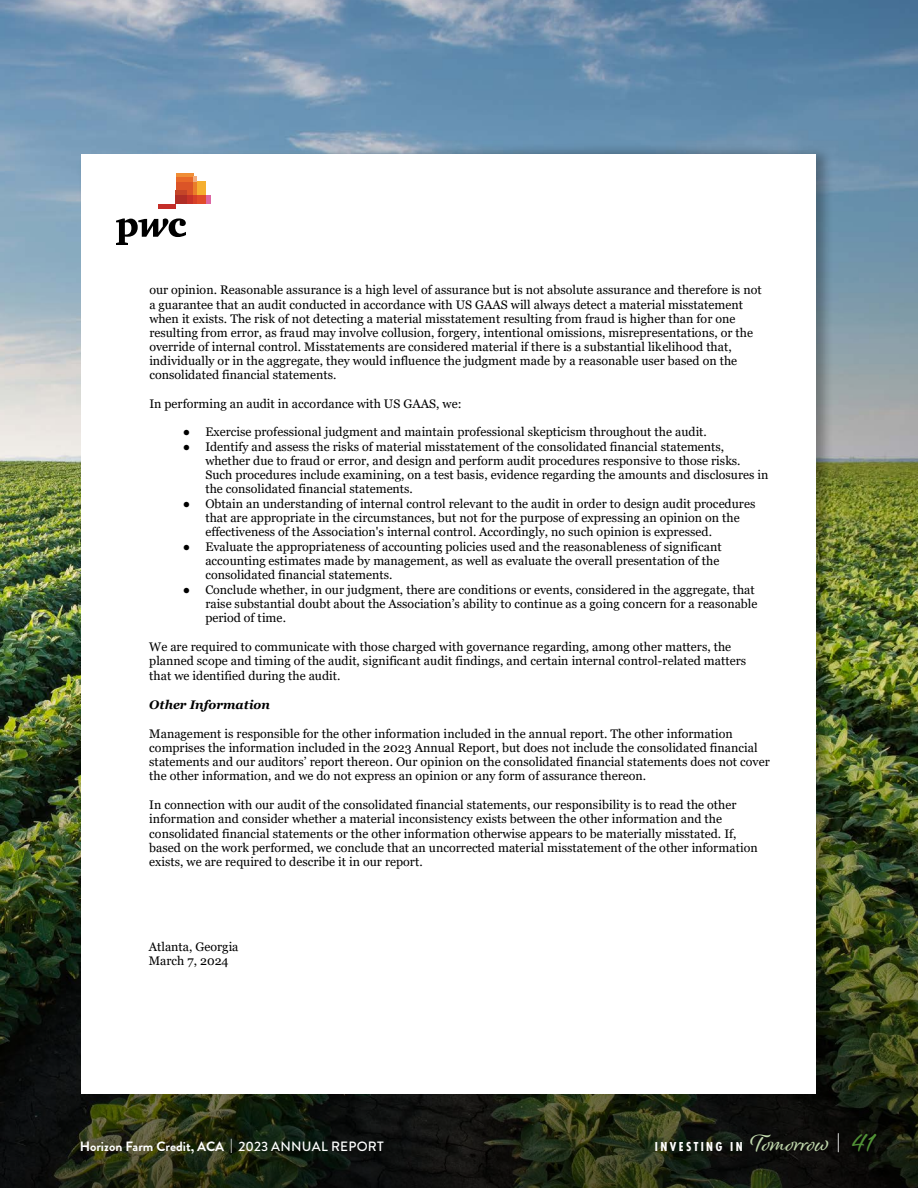
<style>
.page{position:relative;width:918px;height:1188px;background:#fff}
.page>*{position:absolute;margin:0;border:0;box-sizing:border-box;transform-origin:0 0}
.t1{font:700 13.5px "Brandon Grotesque";color:#fff}
.t2{font:700 13.5px "Futura PT Cond";letter-spacing:.18em;color:#fff}
.t3{font:12.45px/14.1px "Georgia";color:#000}
.t4{font:italic 700 12.45px "Georgia";color:#000}
.s1{font-family:"Calibri"}
.s2{font-weight:500}
.s3{font-family:"Alisha";font-weight:400;font-size:24px;color:#c2daae}
.s4{font-family:"Brandon Grotesque";font-weight:500;font-size:18px}
.s5{font-family:"Alisha";font-weight:400;font-size:30px;color:#519136}
</style>
<div class="page">
<img style="left:0;top:0;width:918px;height:510px">
<img style="left:0;top:510px;width:918px;height:678px">
<img style="left:77px;top:142px;width:757px;height:970px">
<img style="left:87px;top:151px;width:736px;height:952px">
<div style="left:81px;top:154px;width:735px;height:940px;background:#fff"></div>
<hr style="left:158px;top:204px;width:18px;height:4px;background:#c42e29">
<svg style="left:116px;top:218px;width:70px;height:27px"></svg>
<div style="left:176px;top:195px;width:11px;height:9px;background:#b02e26"></div>
<div style="left:176px;top:182px;width:17px;height:13px;background:#db5427"></div>
<hr style="left:176px;top:191px;width:11px;height:4px;background:#c44528">
<div style="left:187px;top:195px;width:6px;height:9px;background:#c73228"></div>
<hr style="left:193px;top:182px;width:4px;height:13px;background:#ea7e29">
<div style="left:176px;top:177px;width:17px;height:5px;background:#e86929"></div>
<hr style="left:176px;top:173px;width:17px;height:4px;background:#f08e37">
<svg style="left:193px;top:177px;width:4px;height:5px"></svg>
<svg style="left:193px;top:195px;width:4px;height:9px"></svg>
<svg style="left:206px;top:195px;width:4px;height:9px"></svg>
<div style="left:197px;top:195px;width:9px;height:9px;background:#e14c29"></div>
<div style="left:197px;top:182px;width:9px;height:13px;background:#f5af30"></div>
<p class="t3" style="left:149px;top:283px;width:614px">our opinion. Reasonable assurance is a high level of assurance but is not absolute assurance and therefore is not a guarantee that an audit conducted in accordance with US GAAS will always detect a material misstatement when it exists. The risk of not detecting a material misstatement resulting from fraud is higher than for one resulting from error, as fraud may involve collusion, forgery, intentional omissions, misrepresentations, or the override of internal control. Misstatements are considered material if there is a substantial likelihood that, individually or in the aggregate, they would influence the judgment made by a reasonable user based on the consolidated financial statements.</p>
<p class="t3" style="left:149px;top:397px;width:314px">In performing an audit in accordance with US GAAS, we:</p>
<p class="t3" style="left:183px;top:425px;width:525px"><span class="s1">●</span> Exercise professional judgment and maintain professional skepticism throughout the audit.</p>
<p class="t3" style="left:205px;top:440px;width:565px;text-indent:-22px"><span class="s1">●</span> Identify and assess the risks of material misstatement of the consolidated financial statements, whether due to fraud or error, and design and perform audit procedures responsive to those risks.<br>Such procedures include examining, on a test basis, evidence regarding the amounts and disclosures in the consolidated financial statements.</p>
<p class="t3" style="left:205px;top:497px;width:552px;text-indent:-22px"><span class="s1">●</span> Obtain an understanding of internal control relevant to the audit in order to design audit procedures that are appropriate in the circumstances, but not for the purpose of expressing an opinion on the effectiveness of the Association's internal control. Accordingly, no such opinion is expressed.</p>
<p class="t3" style="left:205px;top:540px;width:518px;text-indent:-22px"><span class="s1">●</span> Evaluate the appropriateness of accounting policies used and the reasonableness of significant accounting estimates made by management, as well as evaluate the overall presentation of the consolidated financial statements.</p>
<p class="t3" style="left:205px;top:583px;width:554px;text-indent:-22px"><span class="s1">●</span> Conclude whether, in our judgment, there are conditions or events, considered in the aggregate, that raise substantial doubt about the Association’s ability to continue as a going concern for a reasonable period of time.</p>
<p class="t3" style="left:149px;top:640px;width:598px">We are required to communicate with those charged with governance regarding, among other matters, the planned scope and timing of the audit, significant audit findings, and certain internal control-related matters that we identified during the audit.</p>
<p class="t4" style="left:149px;top:696px;width:122px">Other Information</p>
<p class="t3" style="left:149px;top:727px;width:622px">Management is responsible for the other information included in the annual report. The other information comprises the information included in the 2023 Annual Report, but does not include the consolidated financial statements and our auditors’ report thereon. Our opinion on the consolidated financial statements does not cover the other information, and we do not express an opinion or any form of assurance thereon.</p>
<p class="t3" style="left:149px;top:798px;width:610px">In connection with our audit of the consolidated financial statements, our responsibility is to read the other information and consider whether a material inconsistency exists between the other information and the consolidated financial statements or the other information otherwise appears to be materially misstated. If, based on the work performed, we conclude that an uncorrected material misstatement of the other information exists, we are required to describe it in our report.</p>
<p class="t3" style="left:149px;top:940px;width:91px">Atlanta, Georgia<br>March 7, 2024</p>
<p class="t1" style="left:80px;top:1137px;width:305px">Horizon Farm Credit, ACA <span class="s2">| 2023 ANNUAL REPORT</span></p>
<p class="t2" style="left:655px;top:1139px;width:221px">INVESTING IN <span class="s3">Tomorrow</span> <span class="s4">|</span> <span class="s5">41</span></p>
</div>
